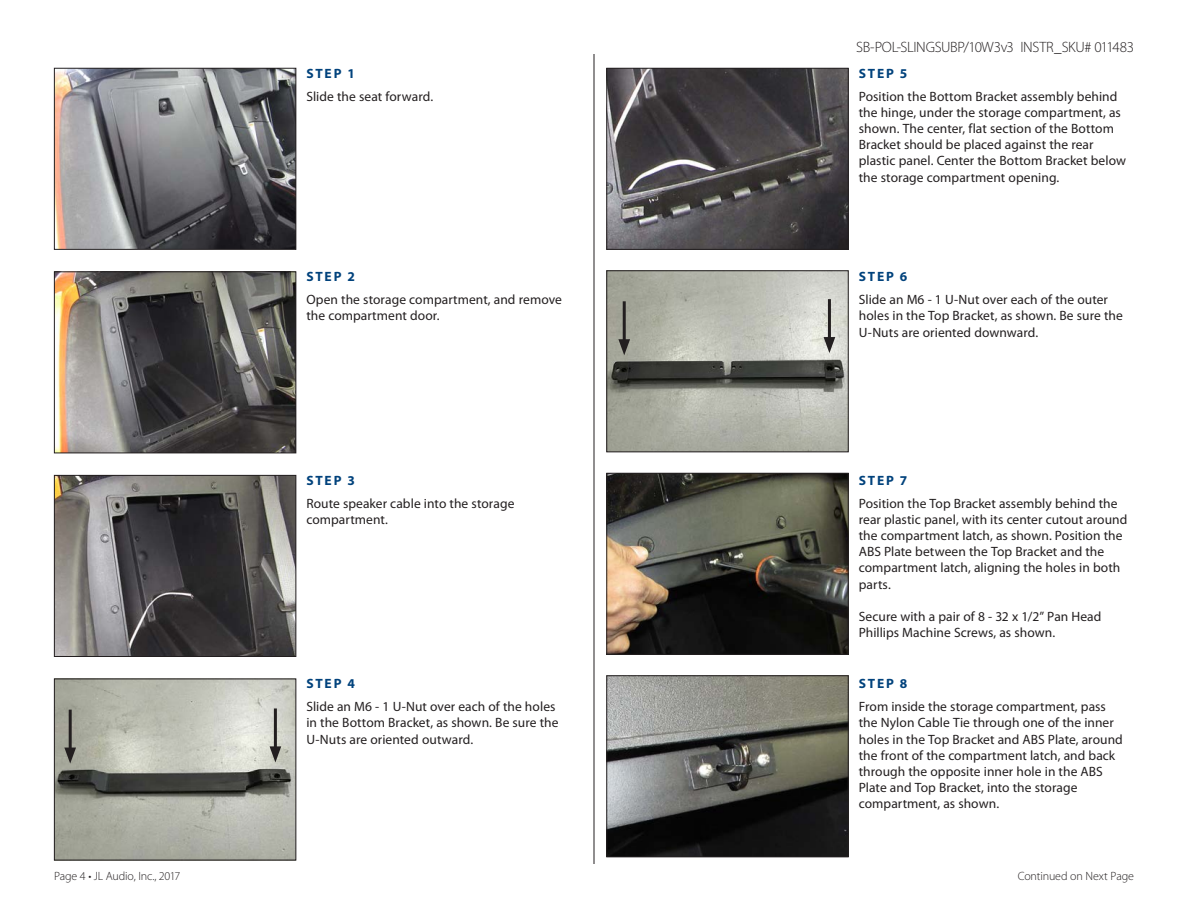
<style>
.page{position:relative;width:1188px;height:918px;background:#fff}
.page>*{position:absolute;margin:0;border:0;box-sizing:border-box;transform-origin:0 0}
.Page_Footer{font:300 15px "Myriad Pro";letter-spacing:-.02em;color:#231f20}
.t1{font:13.5px/16.2px "Myriad Pro";letter-spacing:.005em;color:#231f20}
.Bold_Step{font:700 13.5px "Myriad Pro";letter-spacing:.125em;color:#01427c}
.Page_Footer-2{font:300 12px "Myriad Pro";letter-spacing:-.01em;color:#231f20}
</style>
<div class="page">
<hr style="left:594px;top:54px;width:1px;height:810px;background:#231f20">
<img style="left:608px;top:677px;width:239px;height:178px">
<div style="left:606px;top:675px;width:243px;height:182px;border:1px solid #231f20"></div>
<img style="left:608px;top:475px;width:239px;height:178px">
<div style="left:606px;top:473px;width:243px;height:182px;border:1px solid #231f20"></div>
<img style="left:608px;top:272px;width:239px;height:178px">
<div style="left:606px;top:270px;width:243px;height:182px;border:1px solid #231f20"></div>
<img style="left:608px;top:70px;width:239px;height:178px">
<div style="left:606px;top:68px;width:243px;height:182px;border:1px solid #231f20"></div>
<img style="left:56px;top:70px;width:238px;height:178px">
<div style="left:54px;top:68px;width:242px;height:182px;border:1px solid #231f20"></div>
<img style="left:56px;top:273px;width:238px;height:178px">
<div style="left:54px;top:271px;width:242px;height:182px;border:1px solid #231f20"></div>
<img style="left:56px;top:477px;width:238px;height:178px">
<div style="left:54px;top:475px;width:242px;height:182px;border:1px solid #231f20"></div>
<img style="left:56px;top:681px;width:238px;height:177px">
<div style="left:54px;top:679px;width:242px;height:181px;border:1px solid #231f20"></div>
<hr style="left:274px;top:708px;width:3px;height:44px;background:#231f20">
<svg style="left:270px;top:746px;width:11px;height:16px"></svg>
<hr style="left:69px;top:710px;width:3px;height:43px;background:#231f20">
<svg style="left:64px;top:748px;width:12px;height:16px"></svg>
<hr style="left:623px;top:301px;width:3px;height:44px;background:#231f20">
<svg style="left:618px;top:339px;width:12px;height:16px"></svg>
<hr style="left:828px;top:299px;width:3px;height:44px;background:#231f20">
<svg style="left:824px;top:337px;width:11px;height:16px"></svg>
<p class="Page_Footer" style="left:856px;top:38px;width:279px">SB-POL-SLINGSUBP/10W3v3 INSTR_SKU# 011483</p>
<p class="Bold_Step" style="left:307px;top:64px;width:50px">STEP 1</p>
<p class="t1" style="left:306px;top:88px;width:128px">Slide the seat forward.</p>
<p class="Bold_Step" style="left:859px;top:64px;width:50px">STEP 5</p>
<p class="t1" style="left:859px;top:88px;width:264px">Position the Bottom Bracket assembly behind the hinge, under the storage compartment, as shown. The center, flat section of the Bottom Bracket should be placed against the rear</p>
<p class="t1" style="left:859px;top:153px;width:269px">plastic panel. Center the Bottom Bracket below the storage compartment opening.</p>
<p class="Bold_Step" style="left:307px;top:268px;width:50px">STEP 2</p>
<p class="t1" style="left:306px;top:291px;width:257px">Open the storage compartment, and remove the compartment door.</p>
<p class="Bold_Step" style="left:859px;top:268px;width:50px">STEP 6</p>
<p class="t1" style="left:859px;top:291px;width:266px">Slide an M6 - 1 U-Nut over each of the outer holes in the Top Bracket, as shown. Be sure the<br>U-Nuts are oriented downward.</p>
<p class="Bold_Step" style="left:307px;top:471px;width:50px">STEP 3</p>
<p class="t1" style="left:306px;top:495px;width:210px">Route speaker cable into the storage</p>
<p class="t1" style="left:306px;top:511px;width:83px">compartment.</p>
<p class="Bold_Step" style="left:859px;top:471px;width:50px">STEP 7</p>
<p class="t1" style="left:859px;top:495px;width:270px">Position the Top Bracket assembly behind the rear plastic panel, with its center cutout around the compartment latch, as shown. Position the ABS Plate between the Top Bracket and the compartment latch, aligning the holes in both parts.</p>
<p class="t1" style="left:859px;top:608px;width:244px">Secure with a pair of 8 - 32 x 1/2” Pan Head<br>Phillips Machine Screws, as shown.</p>
<p class="Bold_Step" style="left:307px;top:675px;width:50px">STEP 4</p>
<p class="t1" style="left:306px;top:698px;width:254px">Slide an M6 - 1 U-Nut over each of the holes in the Bottom Bracket, as shown. Be sure the<br>U-Nuts are oriented outward.</p>
<p class="Bold_Step" style="left:859px;top:675px;width:50px">STEP 8</p>
<p class="t1" style="left:859px;top:698px;width:266px">From inside the storage compartment, pass the Nylon Cable Tie through one of the inner holes in the Top Bracket and ABS Plate, around the front of the compartment latch, and back through the opposite inner hole in the ABS Plate and Top Bracket, into the storage</p>
<p class="t1" style="left:859px;top:796px;width:142px">compartment, as shown.</p>
<p class="Page_Footer-2" style="left:54px;top:869px;width:128px">Page 4 • JL Audio, Inc., 2017</p>
<p class="Page_Footer-2" style="left:1018px;top:869px;width:118px">Continued on Next Page</p>
</div>
